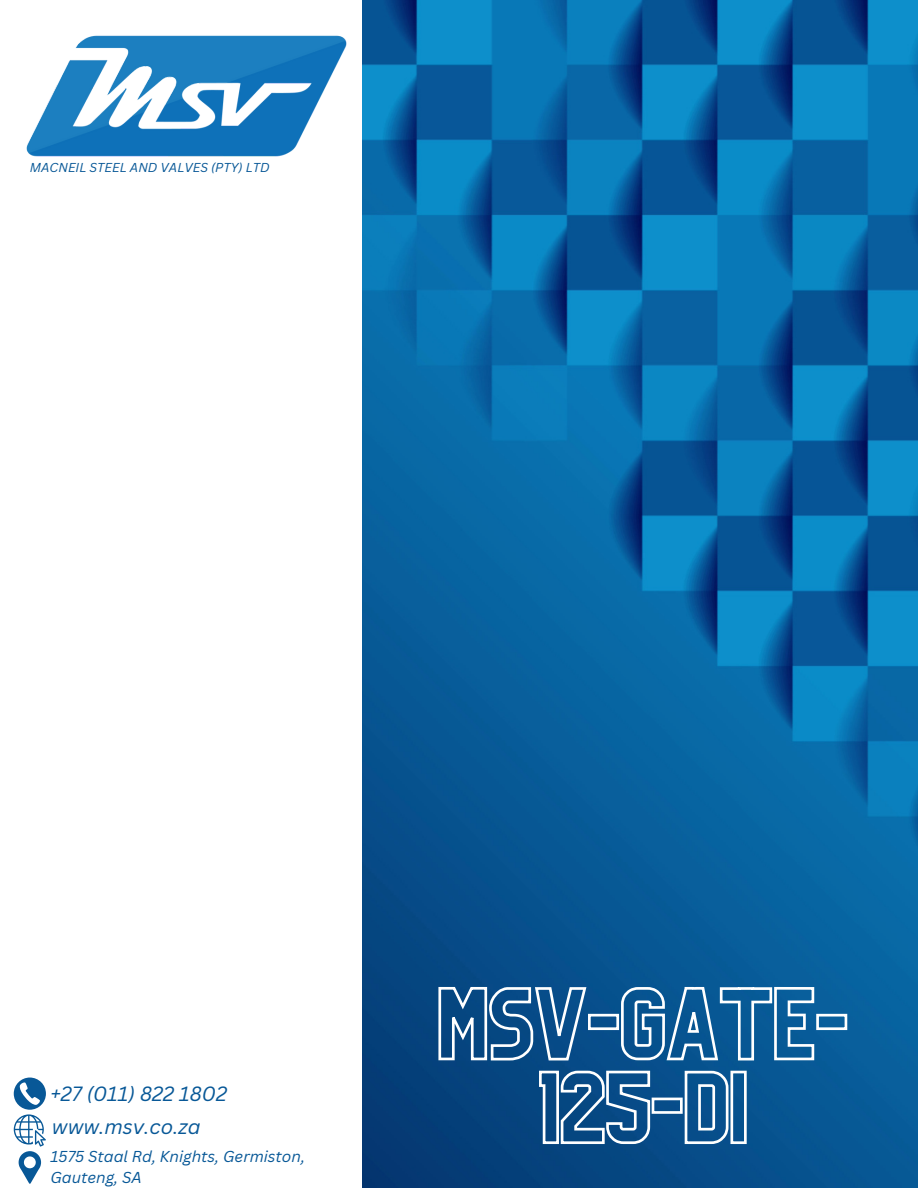
<style>
.page{position:relative;width:918px;height:1188px;background:#fff}
.page>*{position:absolute;margin:0;border:0;box-sizing:border-box;transform-origin:0 0}
.t1{font:italic 20.1px "Canva Sans";color:#085897}
.t2{font:italic 15.45px/20.5px "Canva Sans";color:#085897}
.t3{font:italic 12.6px "Canva Sans";color:#085897}
</style>
<div class="page">
<img style="left:363px;top:0;width:555px;height:1188px">
<svg style="left:14px;top:1078px;width:32px;height:106px"></svg>
<img style="left:26px;top:35px;width:321px;height:122px">
<svg style="left:437px;top:985px;width:412px;height:77px;background:#3572a3"></svg>
<svg style="left:538px;top:1069px;width:210px;height:63px;background:#3e74a2"></svg>
<img style="left:362px;top:1132px;width:464px;height:56px">
<p class="t3" style="left:30px;top:158px;width:241px">MACNEIL STEEL AND VALVES (PTY) LTD</p>
<p class="t1" style="left:50px;top:1080px;width:178px">+27 (011) 822 1802</p>
<p class="t1" style="left:52px;top:1112px;width:150px">www.msv.co.za</p>
<p class="t2" style="left:50px;top:1146px;width:256px">1575 Staal Rd, Knights, Germiston,<br>Gauteng, SA</p>
</div>
